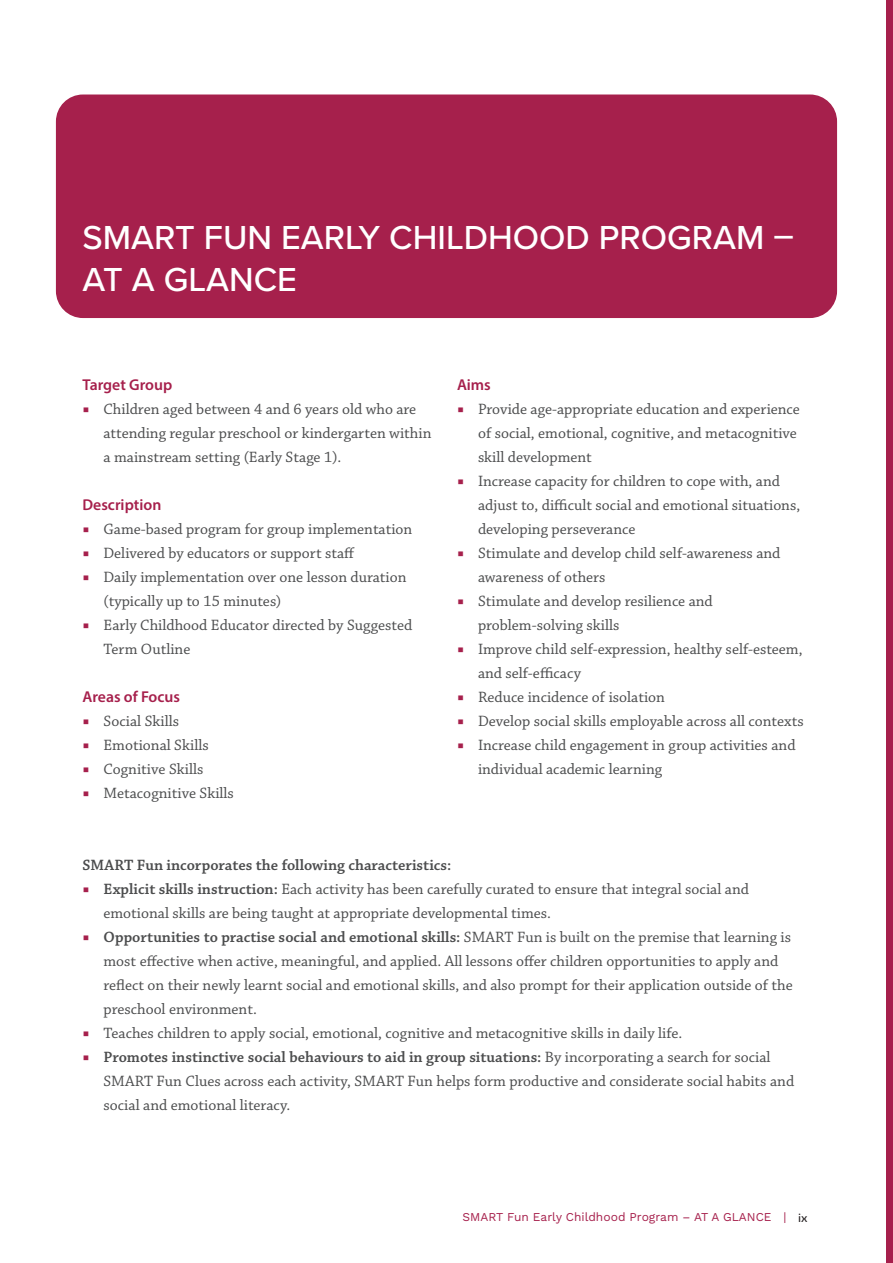
<style>
.page{position:relative;width:893px;height:1263px;background:#fff}
.page>*{position:absolute;margin:0;border:0;box-sizing:border-box;transform-origin:0 0}
.SectionName{font:500 34.5px/41.4px "Proxima Nova";color:#fff}
.t1{font:15.75px/24px "Chaparral Pro";color:#4b4c4d}
.body-SpanAll{font:600 15.75px "Chaparral Pro";color:#4b4c4d}
.SideNote-C0{font:600 15.75px "Myriad Pro";color:#a6204c}
.t2{font:12px "Work Sans";color:#a6204c}
.s1{font-family:"Montserrat";font-size:12px;color:#a6204c}
.s2{font-weight:600}
.s3{font-family:"Exo 2";font-weight:500;color:#231f20}
</style>
<div class="page">
<div style="left:886px;top:0;width:7px;height:1263px;background:#a6204c"></div>
<div style="left:56px;top:95px;width:781px;height:223px;background:#a6204c;border-radius:27px"></div>
<p class="SectionName" style="left:82px;top:216px;width:713px">SMART FUN EARLY CHILDHOOD PROGRAM –<br>AT A GLANCE</p>
<p class="SideNote-C0" style="left:82px;top:375px;width:91px">Target Group</p>
<p class="t1" style="left:104px;top:398px;width:329px;text-indent:-21px"><span class="s1">■</span> Children aged between 4 and 6 years old who are attending regular preschool or kindergarten within a mainstream setting (Early Stage 1).</p>
<p class="SideNote-C0" style="left:82px;top:495px;width:80px">Description</p>
<p class="t1" style="left:82px;top:518px;width:331px"><span class="s1">■</span> Game‑based program for group implementation</p>
<p class="t1" style="left:82px;top:542px;width:274px"><span class="s1">■</span> Delivered by educators or support staff</p>
<p class="t1" style="left:104px;top:566px;width:304px;text-indent:-21px"><span class="s1">■</span> Daily implementation over one lesson duration (typically up to 15 minutes)</p>
<p class="t1" style="left:104px;top:614px;width:310px;text-indent:-21px"><span class="s1">■</span> Early Childhood Educator directed by Suggested<br>Term Outline</p>
<p class="SideNote-C0" style="left:82px;top:687px;width:99px">Areas of Focus</p>
<p class="t1" style="left:82px;top:710px;width:98px"><span class="s1">■</span> Social Skills</p>
<p class="t1" style="left:82px;top:734px;width:128px"><span class="s1">■</span> Emotional Skills</p>
<p class="t1" style="left:82px;top:758px;width:122px"><span class="s1">■</span> Cognitive Skills</p>
<p class="t1" style="left:82px;top:782px;width:153px"><span class="s1">■</span> Metacognitive Skills</p>
<p class="SideNote-C0" style="left:457px;top:375px;width:35px">Aims</p>
<p class="t1" style="left:478px;top:398px;width:323px;text-indent:-21px"><span class="s1">■</span> Provide age‑appropriate education and experience of social, emotional, cognitive, and metacognitive skill development</p>
<p class="t1" style="left:478px;top:470px;width:324px;text-indent:-21px"><span class="s1">■</span> Increase capacity for children to cope with, and adjust to, difficult social and emotional situations, developing perseverance</p>
<p class="t1" style="left:478px;top:542px;width:304px;text-indent:-21px"><span class="s1">■</span> Stimulate and develop child self‑awareness and awareness of others</p>
<p class="t1" style="left:478px;top:590px;width:236px;text-indent:-21px"><span class="s1">■</span> Stimulate and develop resilience and problem‑solving skills</p>
<p class="t1" style="left:478px;top:638px;width:326px;text-indent:-21px"><span class="s1">■</span> Improve child self‑expression, healthy self‑esteem, and self‑efficacy</p>
<p class="t1" style="left:457px;top:686px;width:209px"><span class="s1">■</span> Reduce incidence of isolation</p>
<p class="t1" style="left:457px;top:710px;width:348px"><span class="s1">■</span> Develop social skills employable across all contexts</p>
<p class="t1" style="left:478px;top:734px;width:319px;text-indent:-21px"><span class="s1">■</span> Increase child engagement in group activities and individual academic learning</p>
<p class="body-SpanAll" style="left:82px;top:856px;width:370px">SMART Fun incorporates the following characteristics:</p>
<p class="t1" style="left:104px;top:878px;width:647px;text-indent:-21px"><span class="s1">■</span> <span class="s2">Explicit skills instruction:</span> Each activity has been carefully curated to ensure that integral social and emotional skills are being taught at appropriate developmental times.</p>
<p class="t1" style="left:104px;top:926px;width:691px;text-indent:-21px"><span class="s1">■</span> <span class="s2">Opportunities to practise social and emotional skills:</span> SMART Fun is built on the premise that learning is most effective when active, meaningful, and applied. All lessons offer children opportunities to apply and reflect on their newly learnt social and emotional skills, and also prompt for their application outside of the preschool environment.</p>
<p class="t1" style="left:82px;top:1022px;width:601px"><span class="s1">■</span> Teaches children to apply social, emotional, cognitive and metacognitive skills in daily life.</p>
<p class="t1" style="left:104px;top:1046px;width:692px;text-indent:-21px"><span class="s1">■</span> <span class="s2">Promotes instinctive social behaviours to aid in group situations:</span> By incorporating a search for social<br>SMART Fun Clues across each activity, SMART Fun helps form productive and considerate social habits and social and emotional literacy.</p>
<p class="t2" style="left:463px;top:1209px;width:346px">SMART Fun Early Childhood Program – AT A GLANCE | <span class="s3">ix</span></p>
</div>
